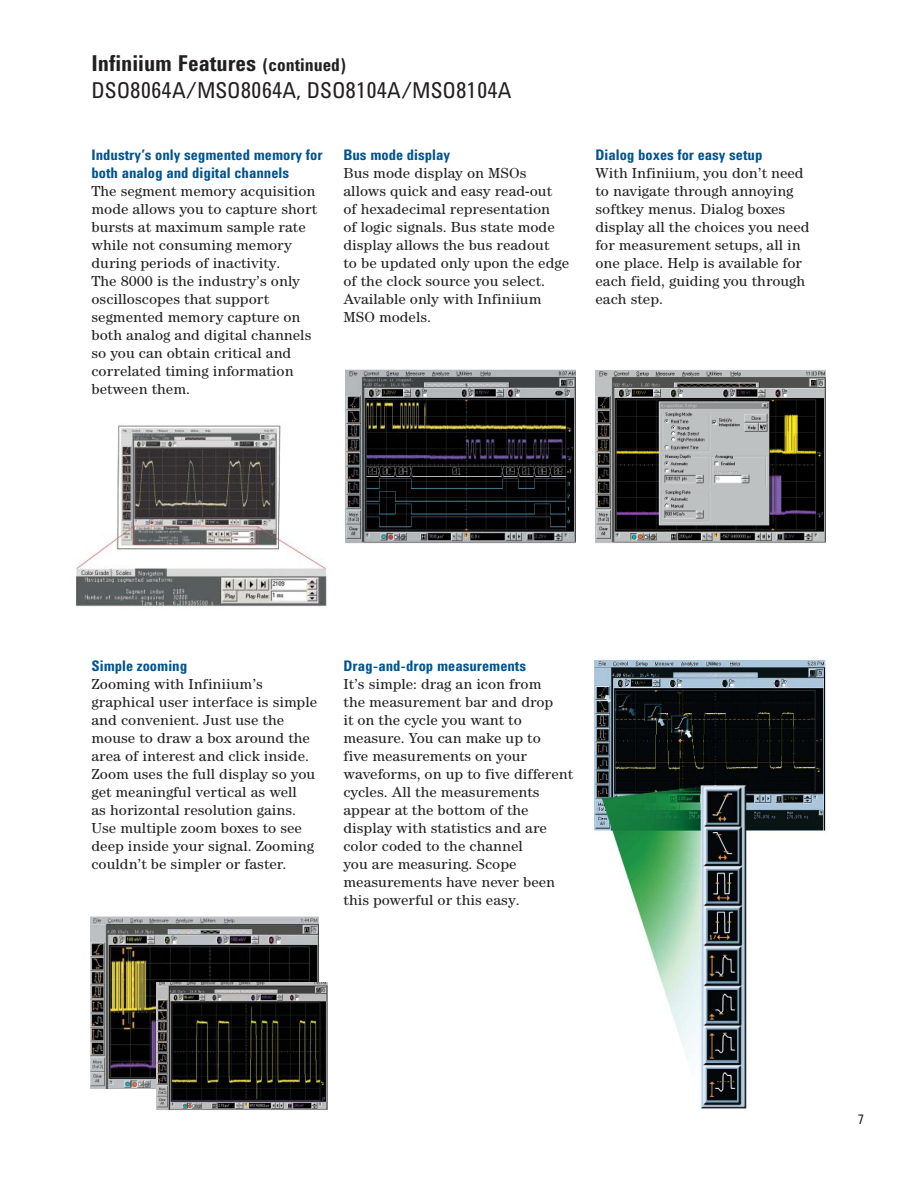
<style>
.page{position:relative;width:918px;height:1188px;background:#fff}
.page>*{position:absolute;margin:0;border:0;box-sizing:border-box;transform-origin:0 0}
.t1{font:22.5px/27px "Agilent Condensed CFF";color:#231f20}
.t2{font:15px/18px "Aglt Cent ITCCFF";color:#231f20}
.t3{font:700 15px/18px "Agilent Condensed CFF";color:#00538e}
.t4{font:13.5px "Agilent Condensed CFF";color:#231f20}
.s1{font-weight:700}
.s2{font-weight:700;font-size:18px}
</style>
<div class="page">
<div style="left:594px;top:369px;width:234px;height:181px;background:linear-gradient(to bottom,#fff,#fff)"></div>
<img style="left:596px;top:369px;width:230px;height:180px">
<img style="left:346px;top:369px;width:230px;height:175px">
<img style="left:595px;top:660px;width:231px;height:449px">
<img style="left:90px;top:917px;width:229px;height:172px">
<div style="left:156px;top:982px;width:173px;height:130px;background:linear-gradient(to right,#fff,#fff)"></div>
<img style="left:156px;top:982px;width:172px;height:127px">
<img style="left:76px;top:425px;width:251px;height:183px">
<div style="left:801px;top:1108px;width:27px;height:17px;background:#fff"></div>
<h1 class="t1" style="left:92px;top:53px;width:422px"><span class="s1">Infiniium Features</span> <span class="s2">(continued)<br></span>DSO8064A/MSO8064A, DSO8104A/MSO8104A</h1>
<p class="t3" style="left:92px;top:147px;width:233px">Industry’s only segmented memory for both analog and digital channels</p>
<p class="t2" style="left:92px;top:183px;width:227px">The segment memory acquisition mode allows you to capture short bursts at maximum sample rate while not consuming memory during periods of inactivity.<br>The 8000 is the industry’s only oscilloscopes that support segmented memory capture on both analog and digital channels so you can obtain critical and correlated timing information between them.</p>
<p class="t3" style="left:344px;top:147px;width:108px">Bus mode display</p>
<p class="t2" style="left:344px;top:165px;width:227px">Bus mode display on MSOs allows quick and easy read-out<br>of hexadecimal representation<br>of logic signals. Bus state mode display allows the bus readout<br>to be updated only upon the edge of the clock source you select.<br>Available only with Infiniium<br>MSO models.</p>
<p class="t3" style="left:596px;top:147px;width:168px">Dialog boxes for easy setup</p>
<p class="t2" style="left:596px;top:165px;width:216px">With Infiniium, you don’t need to navigate through annoying softkey menus. Dialog boxes display all the choices you need for measurement setups, all in one place. Help is available for each field, guiding you through each step.</p>
<p class="t3" style="left:92px;top:658px;width:97px">Simple zooming</p>
<p class="t2" style="left:92px;top:676px;width:227px">Zooming with Infiniium’s graphical user interface is simple and convenient. Just use the mouse to draw a box around the area of interest and click inside.<br>Zoom uses the full display so you get meaningful vertical as well<br>as horizontal resolution gains.<br>Use multiple zoom boxes to see deep inside your signal. Zooming couldn’t be simpler or faster.</p>
<p class="t3" style="left:344px;top:658px;width:184px">Drag-and-drop measurements</p>
<p class="t2" style="left:344px;top:676px;width:231px">It’s simple: drag an icon from<br>the measurement bar and drop<br>it on the cycle you want to measure. You can make up to<br>five measurements on your waveforms, on up to five different cycles. All the measurements appear at the bottom of the display with statistics and are color coded to the channel<br>you are measuring. Scope measurements have never been this powerful or this easy.</p>
<p class="t4" style="left:858px;top:1114px;width:8px">7</p>
</div>
